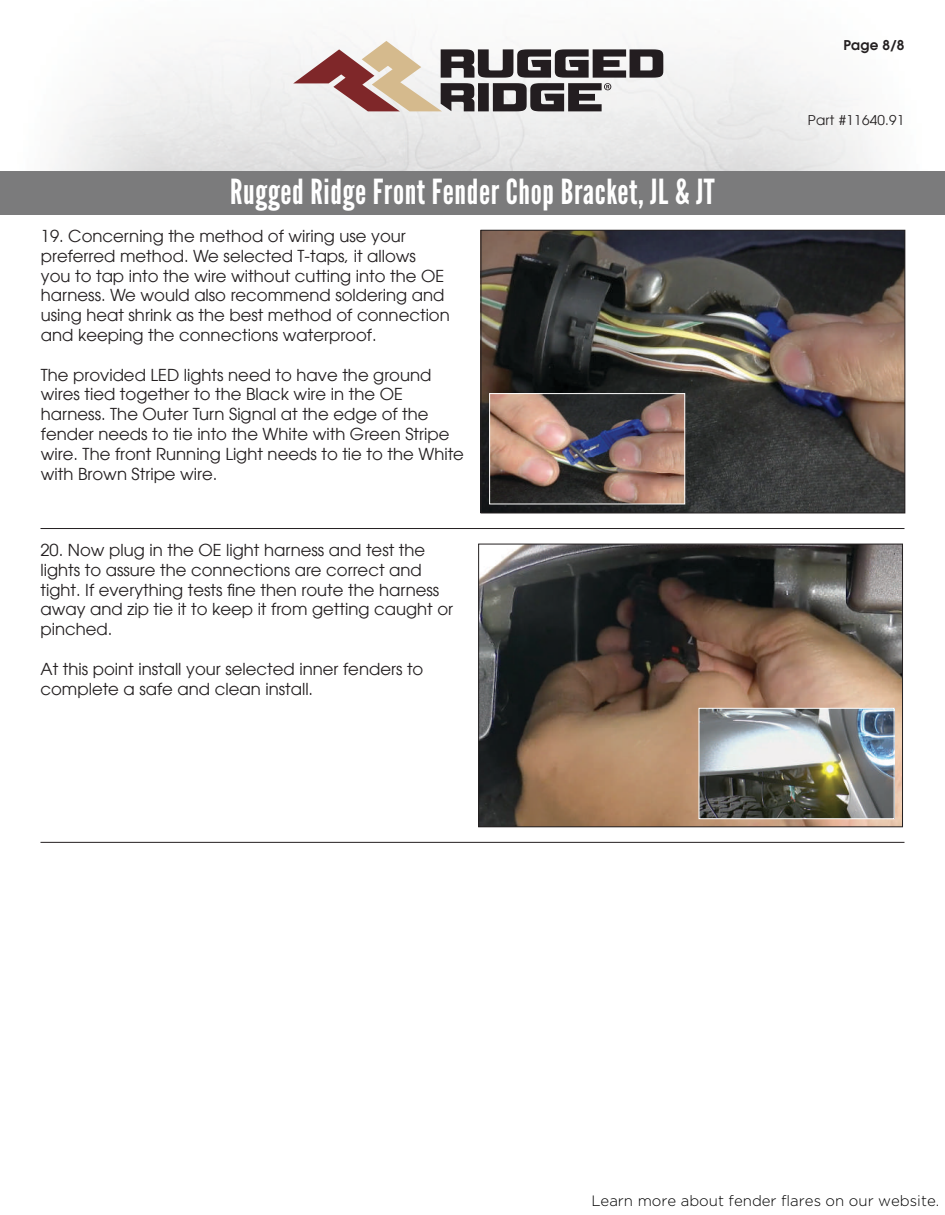
<style>
.page{position:relative;width:945px;height:1215px;background:#fff}
.page>*{position:absolute;margin:0;border:0;box-sizing:border-box;transform-origin:0 0}
.t1{font:34.5px "League Gothic";letter-spacing:.02em;color:#fff}
.t2{font:16.5px/19.8px "Avant Garde LT";color:#231f20}
.t3{font:300 15px "Gotham";color:#000}
.t4{font:13.5px "Avant Garde LT";letter-spacing:.02em;color:#231f20}
.t5{font:600 13.5px "Avant Garde LT";color:#231f20}
</style>
<div class="page">
<div style="left:0;top:171px;width:945px;height:44px;background:#7b7b7c"></div>
<svg style="left:293px;top:41px;width:370px;height:70px"></svg>
<hr style="left:40px;top:528px;width:864px;height:1px;background:#231f20">
<hr style="left:40px;top:842px;width:864px;height:1px;background:#231f20">
<img style="left:480px;top:546px;width:421px;height:279px">
<div style="left:478px;top:544px;width:425px;height:283px;border:1px solid #231f20"></div>
<img style="left:483px;top:232px;width:420px;height:279px">
<div style="left:481px;top:230px;width:424px;height:283px;border:1px solid #231f20"></div>
<img style="left:491px;top:395px;width:192px;height:107px">
<div style="left:489px;top:393px;width:196px;height:111px;border:1px solid #fff"></div>
<img style="left:701px;top:710px;width:192px;height:107px">
<div style="left:699px;top:708px;width:196px;height:111px;border:1px solid #fff"></div>
<p class="t5" style="left:843px;top:37px;width:63px">Page 8/8</p>
<h1 class="t1" style="left:230px;top:171px;width:486px">Rugged Ridge Front Fender Chop Bracket, JL &amp; JT</h1>
<p class="t2" style="left:41px;top:226px;width:410px">19. Concerning the method of wiring use your preferred method. We selected T-taps, it allows<br>you to tap into the wire without cutting into the OE harness. We would also recommend soldering and using heat shrink as the best method of connection and keeping the connections waterproof.</p>
<p class="t2" style="left:41px;top:365px;width:425px">The provided LED lights need to have the ground wires tied together to the Black wire in the OE harness. The Outer Turn Signal at the edge of the fender needs to tie into the White with Green Stripe wire. The front Running Light needs to tie to the White with Brown Stripe wire.</p>
<p class="t2" style="left:40px;top:540px;width:414px">20. Now plug in the OE light harness and test the lights to assure the connections are correct and tight. If everything tests fine then route the harness away and zip tie it to keep it from getting caught or pinched.</p>
<p class="t2" style="left:40px;top:659px;width:384px">At this point install your selected inner fenders to complete a safe and clean install.</p>
<p class="t4" style="left:808px;top:112px;width:98px">Part #11640.91</p>
<p class="t3" style="left:591px;top:1193px;width:349px">Learn more about fender flares on our website.</p>
</div>
